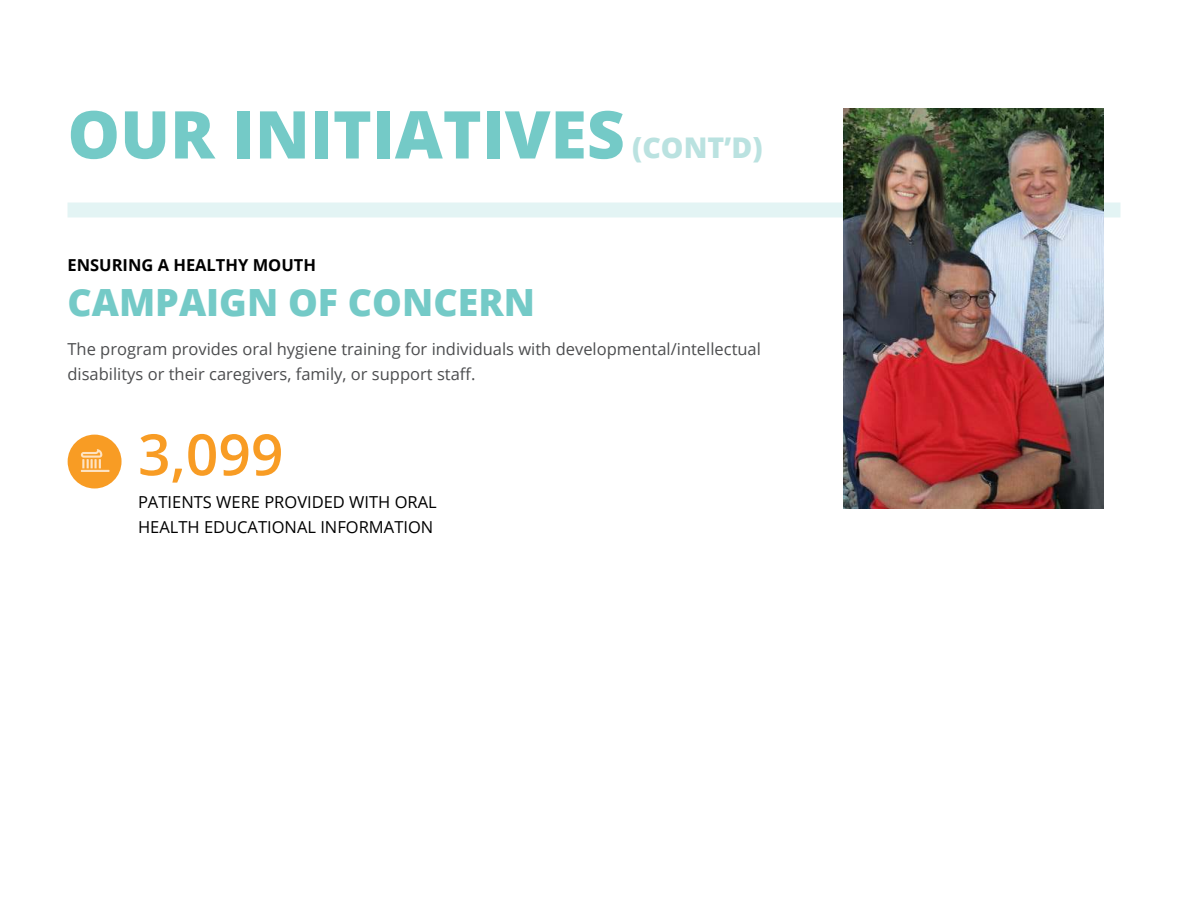
<style>
.page{position:relative;width:1188px;height:918px;background:#fff}
.page>*{position:absolute;margin:0;border:0;box-sizing:border-box;transform-origin:0 0}
.t1{font:800 66px "Open Sans";color:#74cac7}
.t2{font:600 57px "Open Sans";color:#f89c24}
.t3{font:800 37.5px "Open Sans";color:#74cac7}
.t4{font:800 28.5px "Open Sans";color:#bae2e0}
.t5{font:16.5px/25.5px "Open Sans";color:#4c4d4f}
.t6{font:16.5px/25.5px "Open Sans";color:#000}
.t7{font:700 16.5px "Open Sans";color:#000}
</style>
<div class="page">
<div style="left:68px;top:435px;width:54px;height:53px;background:#f89c24;border-radius:50%"></div>
<div style="left:68px;top:202px;width:1053px;height:15px;background:#e3f4f4"></div>
<img style="left:844px;top:108px;width:260px;height:401px">
<svg style="left:81px;top:449px;width:29px;height:23px"></svg>
<h1 class="t1" style="left:68px;top:110px;width:559px">OUR INITIATIVES</h1>
<h3 class="t4" style="left:632px;top:138px;width:132px">(CONT’D)</h3>
<p class="t7" style="left:68px;top:258px;width:250px">ENSURING A HEALTHY MOUTH</p>
<h3 class="t3" style="left:68px;top:288px;width:469px">CAMPAIGN OF CONCERN</h3>
<p class="t5" style="left:68px;top:336px;width:695px">The program provides oral hygiene training for individuals with developmental/intellectual disabilitys or their caregivers, family, or support staff.</p>
<h2 class="t2" style="left:138px;top:432px;width:147px">3,099</h2>
<p class="t6" style="left:138px;top:490px;width:300px">PATIENTS WERE PROVIDED WITH ORAL<br>HEALTH EDUCATIONAL INFORMATION</p>
</div>
